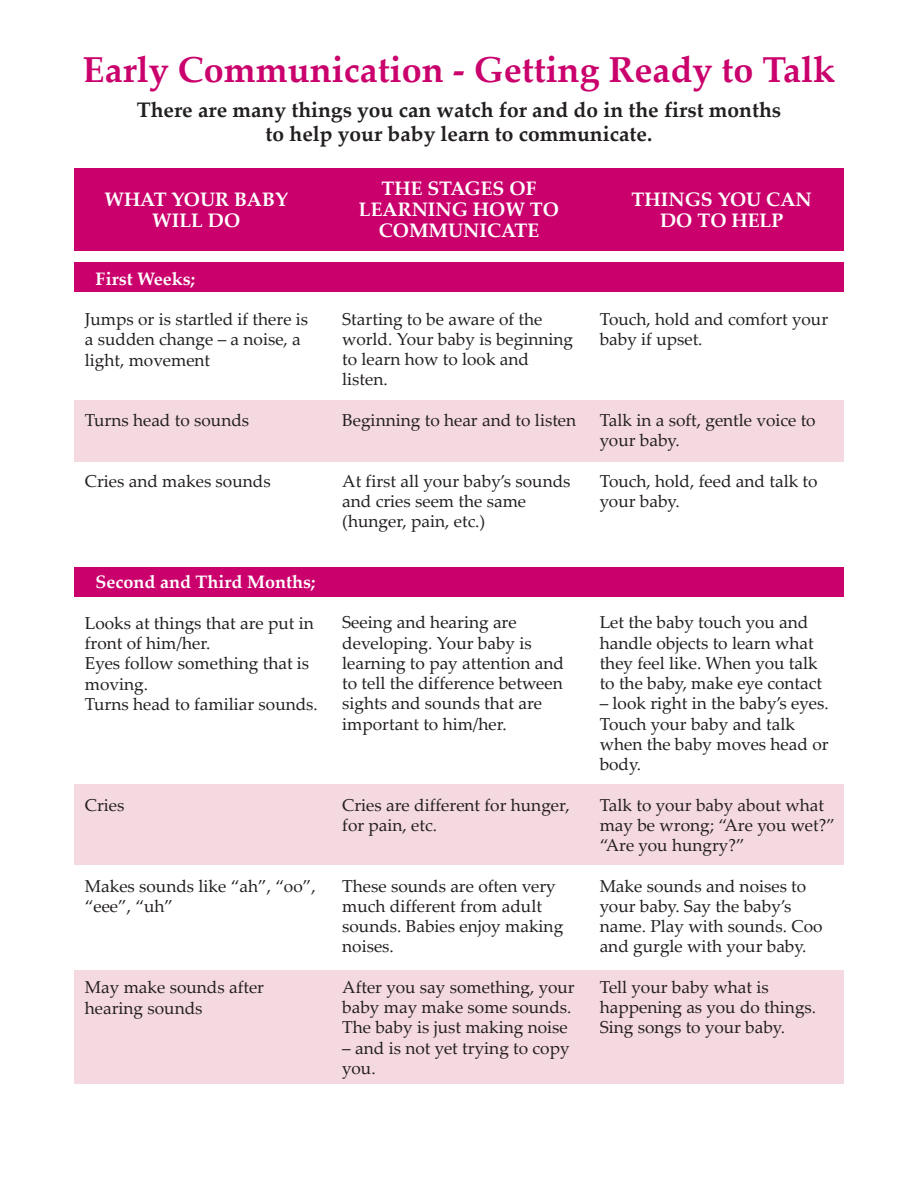
<style>
.page{position:relative;width:918px;height:1188px;background:#fff}
.page>*{position:absolute;margin:0;border:0;box-sizing:border-box;transform-origin:0 0}
.t1{font:700 36px "Palatino Linotype";color:#ca016c}
.t2{font:700 21px/24px "Palatino Linotype";color:#231f20;text-align:center}
.t3{font:700 19.5px/21px "Palatino Linotype";color:#fff;text-align:center}
.t4{font:700 18px "Palatino Linotype";color:#fff}
.t5{font:17.25px/20.2px "Palatino Linotype";color:#231f20}
</style>
<div class="page">
<div style="left:74px;top:168px;width:770px;height:82px;background:#ca016c"></div>
<div style="left:74px;top:262px;width:770px;height:30px;background:#ca016c"></div>
<div style="left:74px;top:400px;width:770px;height:62px;background:#f5d9e1"></div>
<div style="left:74px;top:784px;width:770px;height:81px;background:#f5d9e1"></div>
<div style="left:74px;top:970px;width:770px;height:114px;background:#f5d9e1"></div>
<div style="left:74px;top:567px;width:770px;height:30px;background:#ca016c"></div>
<p class="t1" style="left:83px;top:44px;width:754px">Early Communication - Getting Ready to Talk</p>
<p class="t2" style="left:137px;top:97px;width:646px">There are many things you can watch for and do in the first months to help your baby learn to communicate.</p>
<p class="t3" style="left:105px;top:188px;width:185px">WHAT YOUR BABY<br>WILL DO</p>
<p class="t3" style="left:359px;top:178px;width:202px">THE STAGES OF<br>LEARNING HOW TO<br>COMMUNICATE</p>
<p class="t3" style="left:632px;top:188px;width:182px">THINGS YOU CAN<br>DO TO HELP</p>
<p class="t4" style="left:96px;top:266px;width:101px">First Weeks;</p>
<p class="t5" style="left:85px;top:309px;width:225px">Jumps or is startled if there is a sudden change – a noise, a light, movement</p>
<p class="t5" style="left:342px;top:308px;width:232px">Starting to be aware of the world. Your baby is beginning to learn how to look and listen.</p>
<p class="t5" style="left:342px;top:409px;width:236px">Beginning to hear and to listen</p>
<p class="t5" style="left:600px;top:308px;width:230px">Touch, hold and comfort your baby if upset.</p>
<p class="t5" style="left:600px;top:409px;width:218px">Talk in a soft, gentle voice to your baby.</p>
<p class="t5" style="left:600px;top:470px;width:219px">Touch, hold, feed and talk to your baby.</p>
<p class="t5" style="left:85px;top:410px;width:166px">Turns head to sounds</p>
<p class="t5" style="left:342px;top:470px;width:230px">At first all your baby’s sounds and cries seem the same (hunger, pain, etc.)</p>
<p class="t5" style="left:85px;top:471px;width:187px">Cries and makes sounds</p>
<p class="t4" style="left:96px;top:570px;width:221px">Second and Third Months;</p>
<p class="t5" style="left:85px;top:612px;width:231px">Looks at things that are put in front of him/her.</p>
<p class="t5" style="left:85px;top:653px;width:226px">Eyes follow something that is moving.</p>
<p class="t5" style="left:85px;top:693px;width:235px">Turns head to familiar sounds.</p>
<p class="t5" style="left:85px;top:795px;width:41px">Cries</p>
<p class="t5" style="left:85px;top:876px;width:232px">Makes sounds like “ah”, “oo”, “eee”, “uh”</p>
<p class="t5" style="left:85px;top:977px;width:181px">May make sounds after hearing sounds</p>
<p class="t5" style="left:342px;top:612px;width:223px">Seeing and hearing are developing. Your baby is learning to pay attention and to tell the difference between sights and sounds that are important to him/her.</p>
<p class="t5" style="left:342px;top:794px;width:229px">Cries are different for hunger, for pain, etc.</p>
<p class="t5" style="left:342px;top:875px;width:223px">These sounds are often very much different from adult sounds. Babies enjoy making noises.</p>
<p class="t5" style="left:342px;top:976px;width:234px">After you say something, your baby may make some sounds.<br>The baby is just making noise</p>
<p class="t5" style="left:342px;top:1037px;width:229px">– and is not yet trying to copy you.</p>
<p class="t5" style="left:600px;top:612px;width:224px">Let the baby touch you and handle objects to learn what they feel like. When you talk to the baby, make eye contact</p>
<p class="t5" style="left:600px;top:693px;width:231px">– look right in the baby’s eyes.<br>Touch your baby and talk when the baby moves head or body.</p>
<p class="t5" style="left:600px;top:794px;width:237px">Talk to your baby about what may be wrong; “Are you wet?” “Are you hungry?”</p>
<p class="t5" style="left:600px;top:875px;width:224px">Make sounds and noises to your baby. Say the baby’s name. Play with sounds. Coo and gurgle with your baby.</p>
<p class="t5" style="left:600px;top:976px;width:218px">Tell your baby what is happening as you do things.<br>Sing songs to your baby.</p>
</div>
